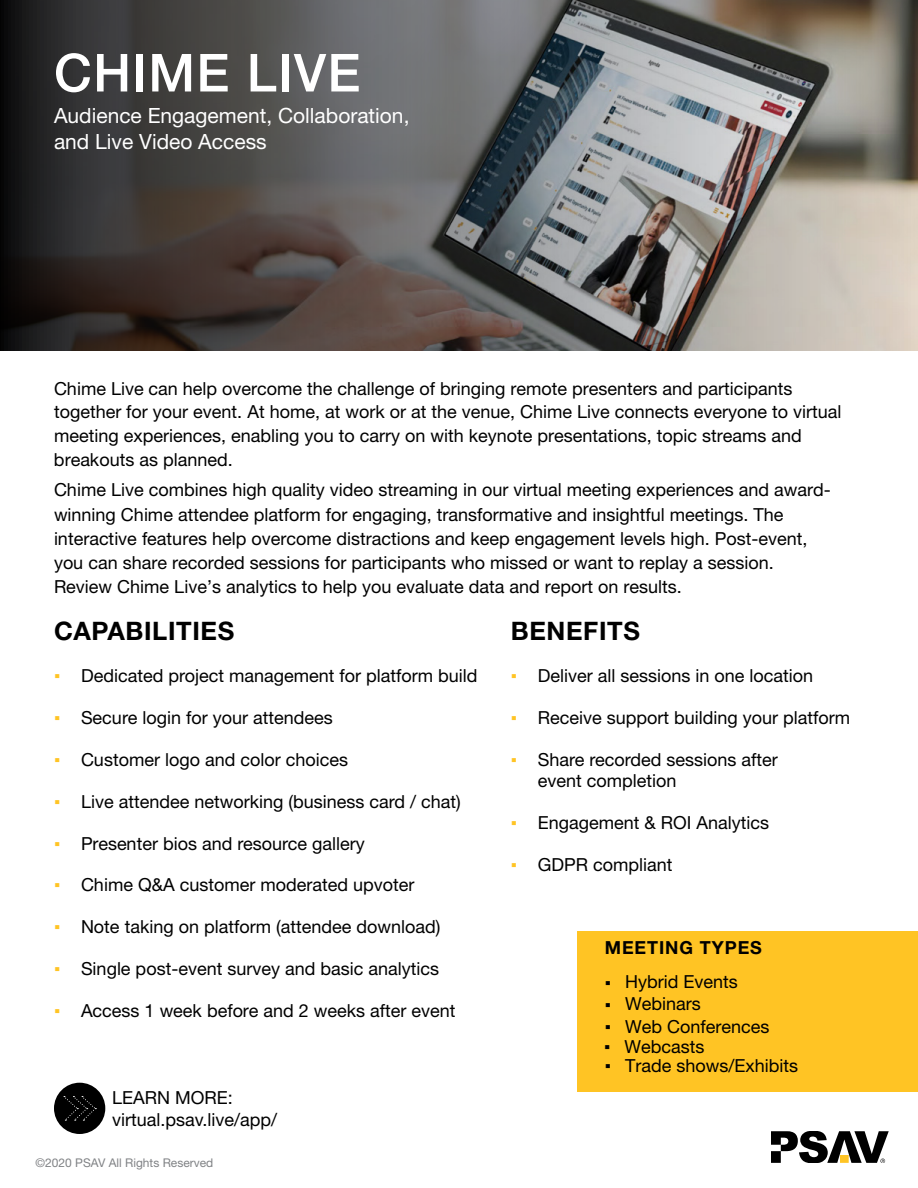
<style>
.page{position:relative;width:918px;height:1188px;background:#fff}
.page>*{position:absolute;margin:0;border:0;box-sizing:border-box;transform-origin:0 0}
.Header_Text_-_White{font:500 52.5px "Helvetica Neue LT Std";letter-spacing:.025em;color:#fff}
.List_Headers{font:700 25.5px "Helvetica Neue LT Std";letter-spacing:.025em;color:#000}
.Subheader_Text_-_Whi{font:21px/25.2px "Helvetica Neue LT Std";color:#fff}
.Paragraph_with_spaci{font:18px/24.3px "Helvetica Neue LT Std";color:#000}
.t1{font:700 18px "Helvetica Neue LT Std";letter-spacing:.05em;color:#000}
.t2{font:12px "Helvetica Neue LT Std";color:#808285}
.s1{font-family:"Times New Roman";color:#ffc424}
.s2{font-family:"Times New Roman"}
</style>
<div class="page">
<svg style="left:771px;top:1132px;width:118px;height:30px"></svg>
<div style="left:54px;top:1083px;width:51px;height:51px;background:#000;border-radius:50%"></div>
<svg style="left:64px;top:1096px;width:32px;height:25px"></svg>
<svg style="left:0;top:0;width:918px;height:351px;background:#666361"></svg>
<div style="left:578px;top:931px;width:340px;height:160px;background:#ffc424"></div>
<p class="Header_Text_-_White" style="left:54px;top:42px;width:308px">CHIME LIVE</p>
<p class="Subheader_Text_-_Whi" style="left:54px;top:103px;width:357px">Audience Engagement, Collaboration, and Live Video Access</p>
<p class="Paragraph_with_spaci" style="left:54px;top:377px;width:789px;line-height:23.5px">Chime Live can help overcome the challenge of bringing remote presenters and participants together for your event. At home, at work or at the venue, Chime Live connects everyone to virtual meeting experiences, enabling you to carry on with keynote presentations, topic streams and breakouts as planned.</p>
<p class="Paragraph_with_spaci" style="left:54px;top:477px;width:778px">Chime Live combines high quality video streaming in our virtual meeting experiences and award&shy;winning Chime attendee platform for engaging, transformative and insightful meetings. The interactive features help overcome distractions and keep engagement levels high. Post-event, you can share recorded sessions for participants who missed or want to replay a session.<br>Review Chime Live’s analytics to help you evaluate data and report on results.</p>
<p class="List_Headers" style="left:54px;top:615px;width:182px">CAPABILITIES</p>
<p class="Paragraph_with_spaci" style="left:54px;top:663px;width:425px"><span class="s1">▪</span> Dedicated project management for platform build</p>
<p class="Paragraph_with_spaci" style="left:54px;top:705px;width:280px"><span class="s1">▪</span> Secure login for your attendees</p>
<p class="Paragraph_with_spaci" style="left:54px;top:747px;width:296px"><span class="s1">▪</span> Customer logo and color choices</p>
<p class="Paragraph_with_spaci" style="left:54px;top:789px;width:408px"><span class="s1">▪</span> Live attendee networking (business card / chat)</p>
<p class="Paragraph_with_spaci" style="left:54px;top:831px;width:312px"><span class="s1">▪</span> Presenter bios and resource gallery</p>
<p class="Paragraph_with_spaci" style="left:54px;top:873px;width:362px"><span class="s1">▪</span> Chime Q&amp;A customer moderated upvoter</p>
<p class="Paragraph_with_spaci" style="left:54px;top:914px;width:388px"><span class="s1">▪</span> Note taking on platform (attendee download)</p>
<p class="Paragraph_with_spaci" style="left:54px;top:956px;width:387px"><span class="s1">▪</span> Single post-event survey and basic analytics</p>
<p class="Paragraph_with_spaci" style="left:54px;top:998px;width:403px"><span class="s1">▪</span> Access 1 week before and 2 weeks after event</p>
<p class="Paragraph_with_spaci" style="left:112px;top:1087px;width:167px;line-height:21.6px">LEARN MORE: virtual.psav.live/app/</p>
<p class="t2" style="left:36px;top:1155px;width:179px">©2020 PSAV All Rights Reserved</p>
<p class="List_Headers" style="left:511px;top:615px;width:131px">BENEFITS</p>
<p class="Paragraph_with_spaci" style="left:511px;top:663px;width:304px"><span class="s1">▪</span> Deliver all sessions in one location</p>
<p class="Paragraph_with_spaci" style="left:511px;top:705px;width:341px"><span class="s1">▪</span> Receive support building your platform</p>
<p class="Paragraph_with_spaci" style="left:538px;top:748px;width:242px;line-height:21.6px;text-indent:-27px"><span class="s1">▪</span> Share recorded sessions after event completion</p>
<p class="Paragraph_with_spaci" style="left:511px;top:810px;width:260px"><span class="s1">▪</span> Engagement &amp; ROI Analytics</p>
<p class="Paragraph_with_spaci" style="left:511px;top:852px;width:163px"><span class="s1">▪</span> GDPR compliant</p>
<p class="t1" style="left:605px;top:937px;width:159px">MEETING TYPES</p>
<p class="Paragraph_with_spaci" style="left:605px;top:969px;width:134px"><span class="s2">▪</span> Hybrid Events</p>
<p class="Paragraph_with_spaci" style="left:605px;top:991px;width:97px"><span class="s2">▪</span> Webinars</p>
<p class="Paragraph_with_spaci" style="left:605px;top:1014px;width:166px"><span class="s2">▪</span> Web Conferences</p>
<p class="Paragraph_with_spaci" style="left:604px;top:1034px;width:102px"><span class="s2">▪</span> Webcasts</p>
<p class="Paragraph_with_spaci" style="left:605px;top:1053px;width:195px"><span class="s2">▪</span> Trade shows/Exhibits</p>
</div>
